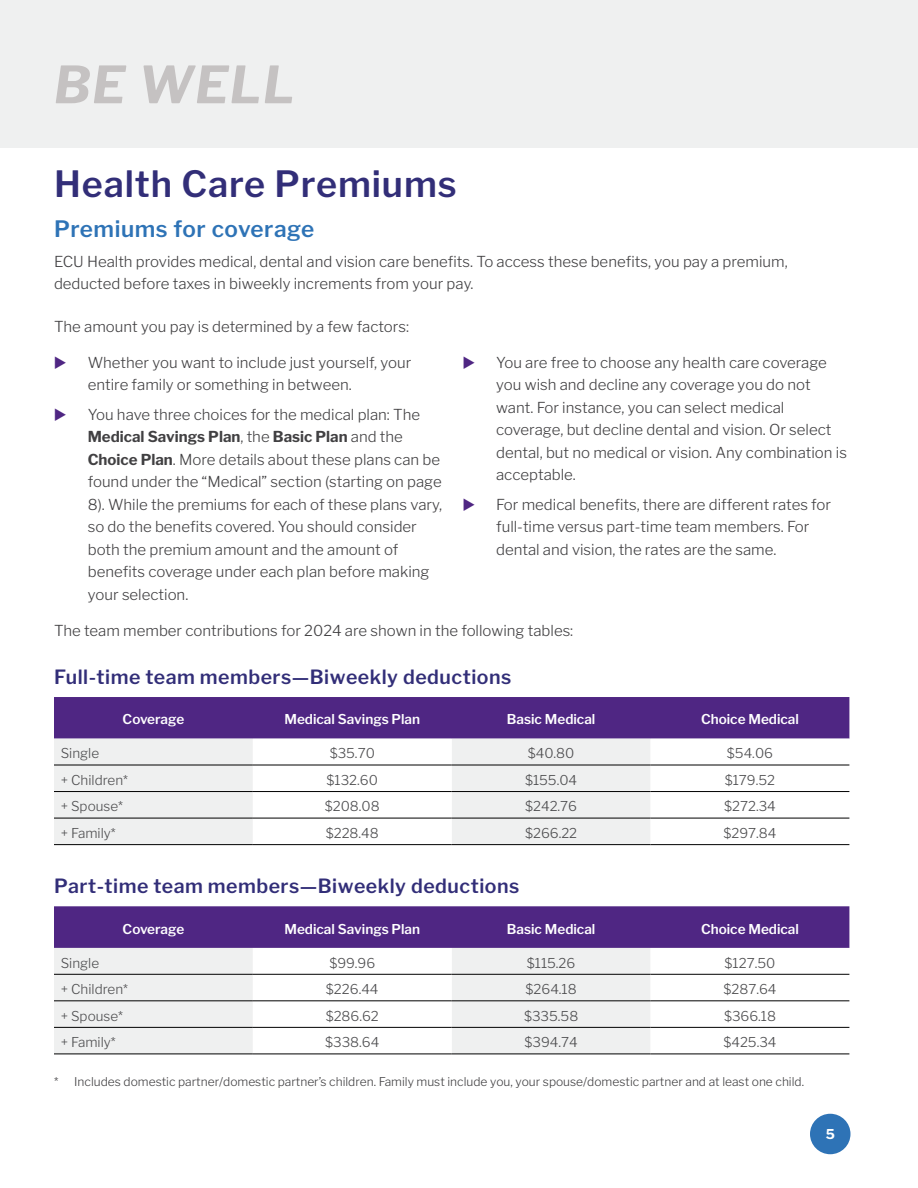
<style>
.page{position:relative;width:918px;height:1188px;background:#fff}
.page>*{position:absolute;margin:0;border:0;box-sizing:border-box;transform-origin:0 0}
.t1{font:italic 700 51px "Libre Franklin";letter-spacing:.025em;color:#c5c2c2}
.t2{font:600 36px "Libre Franklin";letter-spacing:.025em;color:#322e78}
.t3{font:600 22.5px "Libre Franklin";letter-spacing:.025em;color:#2e73b6}
.t4{font:600 19.5px "Libre Franklin";letter-spacing:.025em;color:#322e78}
.t5{font:300 15px/22.5px "Libre Franklin";color:#414042}
.t6{font:300 13.5px "Libre Franklin";color:#4d4d4f}
.t7{font:600 13.5px "Libre Franklin";color:#fff}
.t8{font:700 13.5px "Libre Franklin";color:#fff}
.t9{font:300 12px "Libre Franklin";color:#414042}
.s1{font-weight:700}
</style>
<div class="page">
<div style="left:0;top:0;width:918px;height:148px;background:#eff0f0"></div>
<div style="left:54px;top:697px;width:795px;height:42px;background:#4f2683"></div>
<div style="left:54px;top:739px;width:199px;height:105px;background:#eff0f0"></div>
<svg style="left:253px;top:739px;width:596px;height:105px"></svg>
<hr style="left:54px;top:765px;width:199px;height:1px;background:#000">
<hr style="left:253px;top:765px;width:199px;height:1px;background:#000">
<hr style="left:452px;top:765px;width:199px;height:1px;background:#000">
<hr style="left:651px;top:765px;width:198px;height:1px;background:#000">
<hr style="left:54px;top:791px;width:199px;height:1px;background:#000">
<hr style="left:253px;top:791px;width:199px;height:1px;background:#000">
<hr style="left:452px;top:791px;width:199px;height:1px;background:#000">
<hr style="left:651px;top:791px;width:198px;height:1px;background:#000">
<hr style="left:54px;top:818px;width:199px;height:1px;background:#000">
<hr style="left:253px;top:818px;width:199px;height:1px;background:#000">
<hr style="left:452px;top:818px;width:199px;height:1px;background:#000">
<hr style="left:651px;top:818px;width:198px;height:1px;background:#000">
<hr style="left:54px;top:844px;width:199px;height:1px;background:#000">
<hr style="left:253px;top:844px;width:199px;height:1px;background:#000">
<hr style="left:452px;top:844px;width:199px;height:1px;background:#000">
<hr style="left:651px;top:844px;width:198px;height:1px;background:#000">
<div style="left:54px;top:906px;width:795px;height:42px;background:#4f2683"></div>
<div style="left:54px;top:948px;width:199px;height:106px;background:#eff0f0"></div>
<svg style="left:253px;top:948px;width:596px;height:106px"></svg>
<hr style="left:54px;top:974px;width:199px;height:1px;background:#000">
<hr style="left:253px;top:974px;width:199px;height:1px;background:#000">
<hr style="left:452px;top:974px;width:199px;height:1px;background:#000">
<hr style="left:651px;top:974px;width:198px;height:1px;background:#000">
<hr style="left:54px;top:1001px;width:199px;height:1px;background:#000">
<hr style="left:253px;top:1001px;width:199px;height:1px;background:#000">
<hr style="left:452px;top:1001px;width:199px;height:1px;background:#000">
<hr style="left:651px;top:1001px;width:198px;height:1px;background:#000">
<hr style="left:54px;top:1027px;width:199px;height:1px;background:#000">
<hr style="left:253px;top:1027px;width:199px;height:1px;background:#000">
<hr style="left:452px;top:1027px;width:199px;height:1px;background:#000">
<hr style="left:651px;top:1027px;width:198px;height:1px;background:#000">
<hr style="left:54px;top:1054px;width:199px;height:1px;background:#000">
<hr style="left:253px;top:1054px;width:199px;height:1px;background:#000">
<hr style="left:452px;top:1054px;width:199px;height:1px;background:#000">
<hr style="left:651px;top:1054px;width:198px;height:1px;background:#000">
<div style="left:810px;top:1114px;width:41px;height:40px;background:#2e73b6;border-radius:50%"></div>
<h1 class="t1" style="left:54px;top:60px;width:242px">BE WELL</h1>
<h2 class="t2" style="left:54px;top:166px;width:404px">Health Care Premiums</h2>
<h3 class="t3" style="left:54px;top:218px;width:262px">Premiums for coverage</h3>
<p class="t5" style="left:54px;top:250px;width:735px">ECU Health provides medical, dental and vision care benefits. To access these benefits, you pay a premium, deducted before taxes in biweekly increments from your pay.</p>
<p class="t5" style="left:54px;top:315px;width:357px">The amount you pay is determined by a few factors:</p>
<p class="t5" style="left:88px;top:351px;width:325px">Whether you want to include just yourself, your entire family or something in between.</p>
<p class="t5" style="left:88px;top:403px;width:356px">You have three choices for the medical plan: The <span class="s1">Medical Savings Plan</span>, the <span class="s1">Basic Plan</span> and the <span class="s1">Choice Plan</span>. More details about these plans can be found under the “Medical” section (starting on page 8). While the premiums for each of these plans vary, so do the benefits covered. You should consider both the premium amount and the amount of benefits coverage under each plan before making your selection.</p>
<p class="t5" style="left:496px;top:351px;width:352px">You are free to choose any health care coverage you wish and decline any coverage you do not want. For instance, you can select medical coverage, but decline dental and vision. Or select dental, but no medical or vision. Any combination is acceptable.</p>
<p class="t5" style="left:496px;top:493px;width:336px">For medical benefits, there are different rates for full-time versus part-time team members. For dental and vision, the rates are the same.</p>
<p class="t5" style="left:54px;top:619px;width:521px">The team member contributions for 2024 are shown in the following tables:</p>
<h3 class="t4" style="left:54px;top:667px;width:459px">Full-time team members—Biweekly deductions</h3>
<p class="t7" style="left:123px;top:713px;width:63px">Coverage</p>
<p class="t7" style="left:284px;top:713px;width:137px">Medical Savings Plan</p>
<p class="t7" style="left:507px;top:713px;width:90px">Basic Medical</p>
<p class="t7" style="left:701px;top:713px;width:99px">Choice Medical</p>
<p class="t6" style="left:61px;top:747px;width:40px">Single</p>
<p class="t6" style="left:330px;top:747px;width:47px">$35.70</p>
<p class="t6" style="left:528px;top:747px;width:48px">$40.80</p>
<p class="t6" style="left:727px;top:747px;width:48px">$54.06</p>
<p class="t6" style="left:61px;top:772px;width:69px">+ Children*</p>
<p class="t6" style="left:327px;top:773px;width:53px">$132.60</p>
<p class="t6" style="left:525px;top:773px;width:54px">$155.04</p>
<p class="t6" style="left:725px;top:773px;width:52px">$179.52</p>
<p class="t6" style="left:61px;top:798px;width:64px">+ Spouse*</p>
<p class="t6" style="left:325px;top:800px;width:56px">$208.08</p>
<p class="t6" style="left:525px;top:800px;width:54px">$242.76</p>
<p class="t6" style="left:724px;top:800px;width:53px">$272.34</p>
<p class="t6" style="left:61px;top:825px;width:56px">+ Family*</p>
<p class="t6" style="left:326px;top:826px;width:55px">$228.48</p>
<p class="t6" style="left:525px;top:826px;width:54px">$266.22</p>
<p class="t6" style="left:724px;top:826px;width:55px">$297.84</p>
<h3 class="t4" style="left:54px;top:876px;width:467px">Part-time team members—Biweekly deductions</h3>
<p class="t7" style="left:123px;top:922px;width:63px">Coverage</p>
<p class="t7" style="left:284px;top:922px;width:137px">Medical Savings Plan</p>
<p class="t7" style="left:507px;top:922px;width:90px">Basic Medical</p>
<p class="t7" style="left:701px;top:922px;width:99px">Choice Medical</p>
<p class="t6" style="left:61px;top:956px;width:40px">Single</p>
<p class="t6" style="left:329px;top:956px;width:47px">$99.96</p>
<p class="t6" style="left:527px;top:956px;width:50px">$115.26</p>
<p class="t6" style="left:725px;top:956px;width:52px">$127.50</p>
<p class="t6" style="left:61px;top:981px;width:69px">+ Children*</p>
<p class="t6" style="left:326px;top:983px;width:54px">$226.44</p>
<p class="t6" style="left:526px;top:983px;width:53px">$264.18</p>
<p class="t6" style="left:723px;top:983px;width:55px">$287.64</p>
<p class="t6" style="left:61px;top:1008px;width:64px">+ Spouse*</p>
<p class="t6" style="left:326px;top:1009px;width:55px">$286.62</p>
<p class="t6" style="left:524px;top:1009px;width:56px">$335.58</p>
<p class="t6" style="left:724px;top:1009px;width:54px">$366.18</p>
<p class="t6" style="left:61px;top:1034px;width:56px">+ Family*</p>
<p class="t6" style="left:325px;top:1036px;width:56px">$338.64</p>
<p class="t6" style="left:525px;top:1036px;width:55px">$394.74</p>
<p class="t6" style="left:723px;top:1036px;width:55px">$425.34</p>
<p class="t9" style="left:54px;top:1074px;width:752px">* Includes domestic partner/domestic partner’s children. Family must include you, your spouse/domestic partner and at least one child.</p>
<p class="t8" style="left:826px;top:1128px;width:11px">5</p>
</div>
